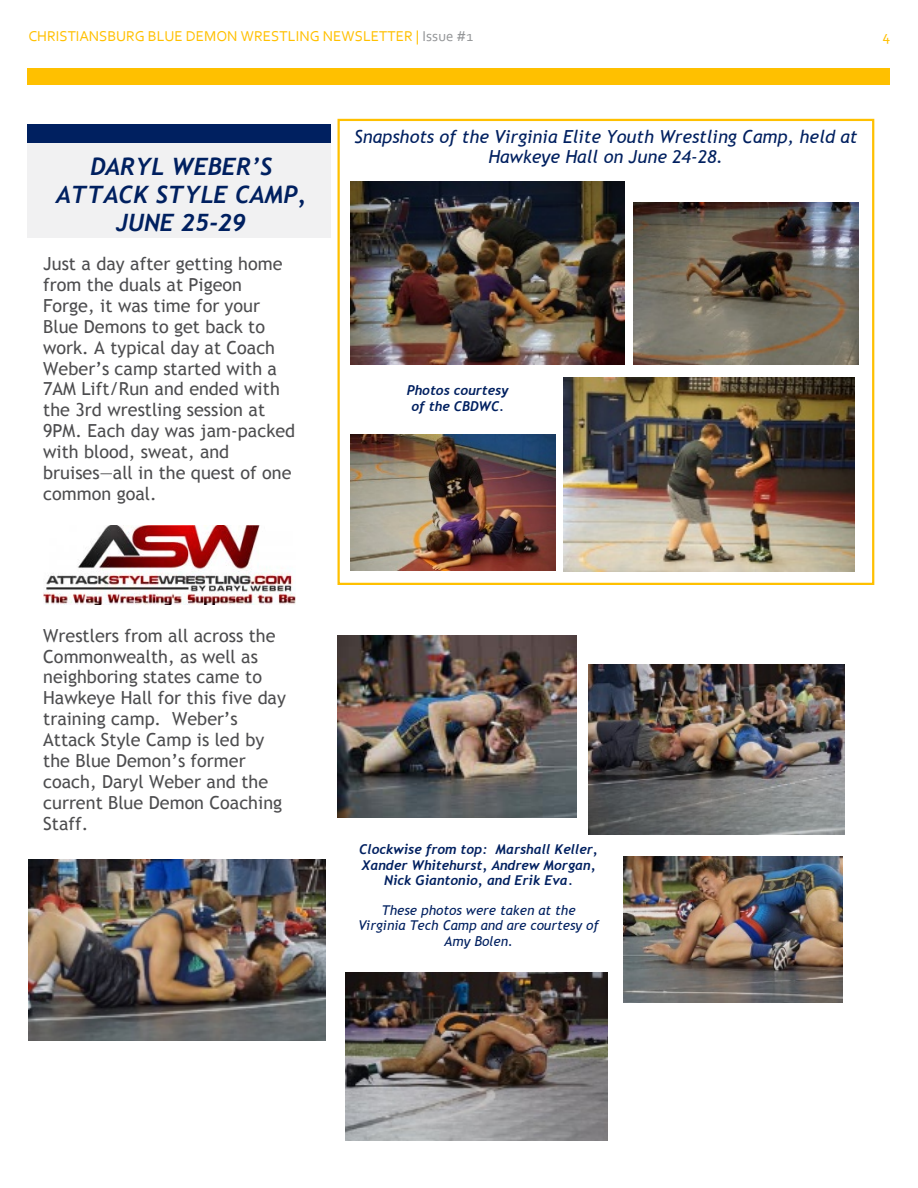
<style>
.page{position:relative;width:918px;height:1188px;background:#fff}
.page>*{position:absolute;margin:0;border:0;box-sizing:border-box;transform-origin:0 0}
.t1{font:italic 700 24px/27.8px "Trebuchet";color:#002060;text-align:center}
.t2{font:18px/20.9px "Trebuchet MS";letter-spacing:.005em;color:#4d4d4f}
.t3{font:italic 18px/20.9px "Trebuchet MS";letter-spacing:.005em;color:#002060;text-align:center}
.t4{font:15px "Corbel";letter-spacing:.005em;color:#ffc000}
.t5{font:italic 700 13.5px/15.8px "Trebuchet";color:#002060;text-align:center}
.t6{font:italic 13.5px/15.6px "Trebuchet MS";letter-spacing:-.005em;color:#002060;text-align:center}
.s1{color:#949698}
</style>
<div class="page">
<div style="left:27px;top:68px;width:863px;height:16px;background:#ffc000"></div>
<div style="left:27px;top:124px;width:303px;height:19px;background:#002060"></div>
<div style="left:27px;top:143px;width:303px;height:95px;background:#f1f1f2"></div>
<img style="left:43px;top:526px;width:252px;height:79px">
<div style="left:338px;top:119px;width:536px;height:466px;border:2px solid #ffc000"></div>
<img style="left:351px;top:182px;width:274px;height:182px">
<img style="left:633px;top:202px;width:225px;height:162px">
<img style="left:351px;top:434px;width:204px;height:136px">
<img style="left:563px;top:378px;width:291px;height:193px">
<img style="left:29px;top:859px;width:297px;height:181px">
<img style="left:346px;top:973px;width:261px;height:168px">
<img style="left:338px;top:635px;width:238px;height:183px">
<img style="left:623px;top:856px;width:220px;height:147px">
<img style="left:588px;top:664px;width:256px;height:171px">
<p class="t4" style="left:29px;top:27px;width:446px">CHRISTIANSBURG BLUE DEMON WRESTLING NEWSLETTER | <span class="s1">Issue #1</span></p>
<p class="t4" style="left:882px;top:27px;width:9px">4</p>
<h1 class="t1" style="left:56px;top:153px;width:252px">DARYL WEBER’S<br>ATTACK STYLE CAMP,<br>JUNE 25-29</h1>
<p class="t2" style="left:43px;top:254px;width:253px">Just a day after getting home from the duals at Pigeon<br>Forge, it was time for your<br>Blue Demons to get back to work. A typical day at Coach<br>Weber’s camp started with a<br>7AM Lift/Run and ended with the 3rd wrestling session at<br>9PM. Each day was jam-packed with blood, sweat, and bruises—all in the quest of one common goal.</p>
<p class="t2" style="left:43px;top:625px;width:244px">Wrestlers from all across the<br>Commonwealth, as well as neighboring states came to<br>Hawkeye Hall for this five day training camp. Weber’s<br>Attack Style Camp is led by the Blue Demon’s former coach, Daryl Weber and the current Blue Demon Coaching<br>Staff.</p>
<p class="t3" style="left:354px;top:126px;width:505px">Snapshots of the Virginia Elite Youth Wrestling Camp, held at<br>Hawkeye Hall on June 24-28.</p>
<p class="t5" style="left:407px;top:383px;width:104px">Photos courtesy of the CBDWC.</p>
<p class="t5" style="left:359px;top:841px;width:240px">Clockwise from top: Marshall Keller,<br>Xander Whitehurst, Andrew Morgan,<br>Nick Giantonio, and Erik Eva.</p>
<p class="t6" style="left:358px;top:902px;width:242px">These photos were taken at the<br>Virginia Tech Camp and are courtesy of<br>Amy Bolen.</p>
</div>
